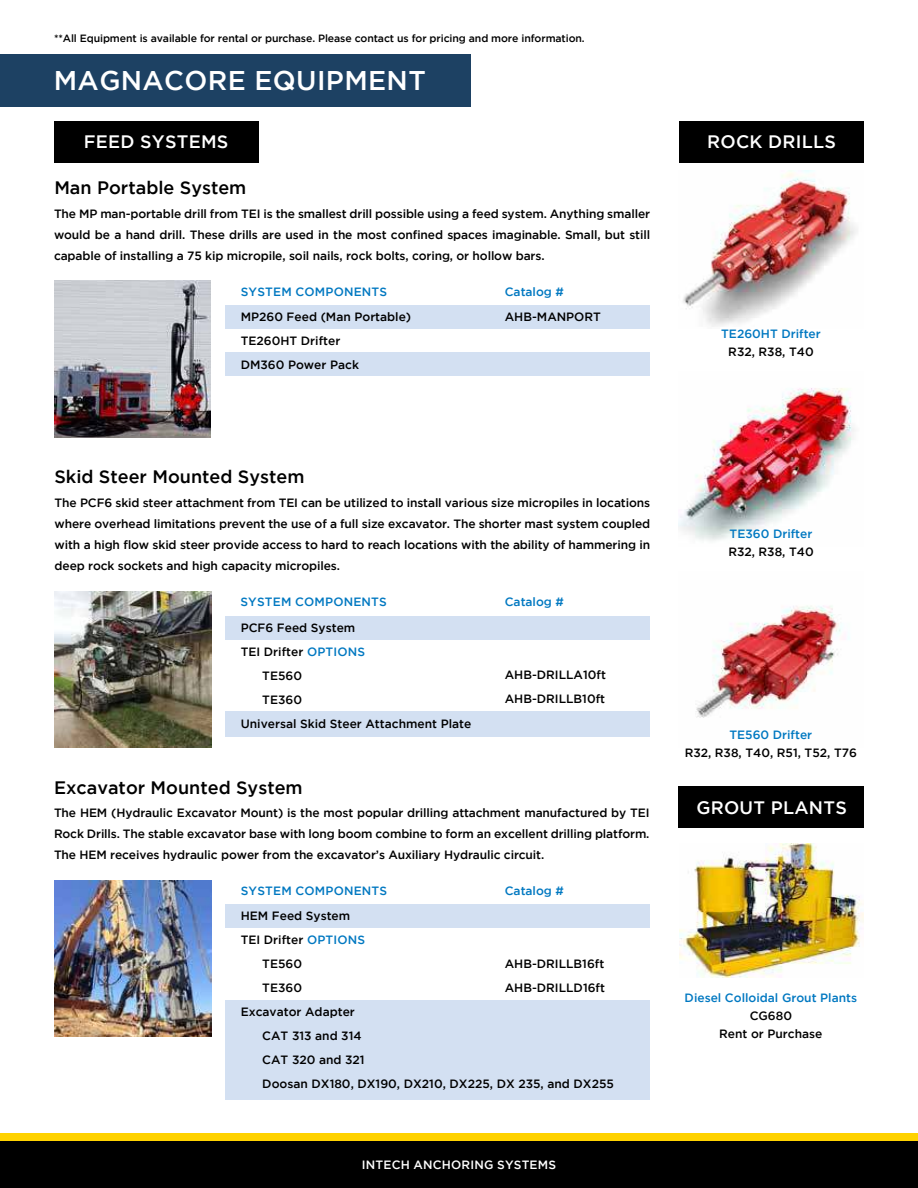
<style>
.page{position:relative;width:918px;height:1188px;background:#fff}
.page>*{position:absolute;margin:0;border:0;box-sizing:border-box;transform-origin:0 0}
.t1{font:500 27px "Gotham";letter-spacing:.015em;color:#fff}
.t2{font:500 18px "Gotham";color:#000}
.t3{font:500 18px "Gotham";letter-spacing:.015em;color:#fff}
.t4{font:500 12px/21px "Gotham";color:#000}
.t5{font:500 12px "Gotham";color:#0078c1}
.t6{font:500 12px "Gotham";letter-spacing:.015em;color:#fff}
.t7{font:500 10.5px "Gotham";letter-spacing:-.01em;color:#000}
.s1{color:#0078c1}
</style>
<div class="page">
<img style="left:683px;top:171px;width:174px;height:156px">
<div style="left:226px;top:1000px;width:424px;height:99px;background:#d3e0f2"></div>
<div style="left:226px;top:904px;width:424px;height:24px;background:#d3e0f2"></div>
<div style="left:226px;top:352px;width:424px;height:24px;background:#d3e0f2"></div>
<div style="left:226px;top:305px;width:424px;height:24px;background:#d3e0f2"></div>
<div style="left:226px;top:711px;width:424px;height:25px;background:#d3e0f2"></div>
<div style="left:226px;top:616px;width:424px;height:24px;background:#d3e0f2"></div>
<img style="left:678px;top:388px;width:176px;height:153px">
<img style="left:696px;top:606px;width:154px;height:112px">
<img style="left:54px;top:880px;width:157px;height:157px">
<img style="left:54px;top:280px;width:157px;height:157px">
<img style="left:54px;top:591px;width:157px;height:157px">
<div style="left:0;top:54px;width:471px;height:52px;background:#1d4163"></div>
<div style="left:54px;top:121px;width:205px;height:41px;background:#000"></div>
<div style="left:679px;top:121px;width:185px;height:41px;background:#000"></div>
<div style="left:0;top:1135px;width:918px;height:53px;background:#000"></div>
<div style="left:0;top:1134px;width:918px;height:7px;background:#ffd200"></div>
<img style="left:679px;top:843px;width:185px;height:135px">
<div style="left:678px;top:787px;width:186px;height:41px;background:#000"></div>
<p class="t7" style="left:54px;top:34px;width:532px">**All Equipment is available for rental or purchase. Please contact us for pricing and more information.</p>
<h1 class="t1" style="left:54px;top:68px;width:374px">MAGNACORE EQUIPMENT</h1>
<h2 class="t3" style="left:84px;top:134px;width:146px">FEED SYSTEMS</h2>
<h2 class="t3" style="left:707px;top:134px;width:130px">ROCK DRILLS</h2>
<h2 class="t2" style="left:54px;top:179px;width:194px">Man Portable System</h2>
<p class="t4" style="left:54px;top:203px;width:598px;text-align:justify">The MP man-portable drill from TEI is the smallest drill possible using a feed system. Anything smaller would be a hand drill. These drills are used in the most confined spaces imaginable. Small, but still capable of installing a 75 kip micropile, soil nails, rock bolts, coring, or hollow bars.</p>
<p class="t5" style="left:505px;top:286px;width:61px">Catalog #</p>
<p class="t4" style="left:505px;top:306px;width:98px">AHB-MANPORT</p>
<p class="t5" style="left:241px;top:286px;width:148px">SYSTEM COMPONENTS</p>
<p class="t4" style="left:241px;top:305px;width:172px;line-height:24px">MP260 Feed (Man Portable)<br>TE260HT Drifter<br>DM360 Power Pack</p>
<p class="t5" style="left:721px;top:328px;width:101px">TE260HT Drifter</p>
<p class="t4" style="left:728px;top:342px;width:87px">R32, R38, T40</p>
<h2 class="t2" style="left:54px;top:469px;width:252px">Skid Steer Mounted System</h2>
<p class="t4" style="left:55px;top:493px;width:597px;text-align:justify">The PCF6 skid steer attachment from TEI can be utilized to install various size micropiles in locations where overhead limitations prevent the use of a full size excavator. The shorter mast system coupled with a high flow skid steer provide access to hard to reach locations with the ability of hammering in deep rock sockets and high capacity micropiles.</p>
<p class="t5" style="left:240px;top:597px;width:148px">SYSTEM COMPONENTS</p>
<p class="t4" style="left:241px;top:617px;width:116px">PCF6 Feed System</p>
<p class="t4" style="left:241px;top:641px;width:126px">TEI Drifter <span class="s1">OPTIONS</span></p>
<p class="t4" style="left:262px;top:665px;width:41px">TE560</p>
<p class="t4" style="left:262px;top:689px;width:41px">TE360</p>
<p class="t4" style="left:241px;top:713px;width:232px">Universal Skid Steer Attachment Plate</p>
<h2 class="t2" style="left:54px;top:780px;width:250px">Excavator Mounted System</h2>
<p class="t5" style="left:505px;top:597px;width:61px">Catalog #</p>
<p class="t4" style="left:505px;top:664px;width:103px;line-height:24px">AHB-DRILLA10ft<br>AHB-DRILLB10ft</p>
<p class="t4" style="left:54px;top:803px;width:597px;text-align:justify">The HEM (Hydraulic Excavator Mount) is the most popular drilling attachment manufactured by TEI Rock Drills. The stable excavator base with long boom combine to form an excellent drilling platform.<br>The HEM receives hydraulic power from the excavator’s Auxiliary Hydraulic circuit.</p>
<p class="t5" style="left:241px;top:886px;width:148px">SYSTEM COMPONENTS</p>
<p class="t5" style="left:505px;top:886px;width:61px">Catalog #</p>
<p class="t4" style="left:241px;top:906px;width:111px">HEM Feed System</p>
<p class="t4" style="left:241px;top:930px;width:126px">TEI Drifter <span class="s1">OPTIONS</span></p>
<p class="t4" style="left:262px;top:954px;width:41px">TE560</p>
<p class="t4" style="left:262px;top:978px;width:41px">TE360</p>
<p class="t4" style="left:241px;top:1002px;width:116px">Excavator Adapter</p>
<p class="t4" style="left:262px;top:1026px;width:101px">CAT 313 and 314</p>
<p class="t4" style="left:262px;top:1050px;width:104px">CAT 320 and 321</p>
<p class="t4" style="left:262px;top:1074px;width:353px">Doosan DX180, DX190, DX210, DX225, DX 235, and DX255</p>
<p class="t4" style="left:505px;top:952px;width:102px;line-height:24px">AHB-DRILLB16ft<br>AHB-DRILLD16ft</p>
<p class="t6" style="left:362px;top:1159px;width:196px">INTECH ANCHORING SYSTEMS</p>
<p class="t5" style="left:730px;top:529px;width:84px">TE360 Drifter</p>
<p class="t4" style="left:728px;top:542px;width:87px">R32, R38, T40</p>
<p class="t5" style="left:729px;top:729px;width:84px">TE560 Drifter</p>
<p class="t4" style="left:685px;top:743px;width:174px">R32, R38, T40, R51, T52, T76</p>
<h2 class="t3" style="left:696px;top:800px;width:152px">GROUT PLANTS</h2>
<p class="t5" style="left:685px;top:992px;width:174px">Diesel Colloidal Grout Plants</p>
<p class="t4" style="left:719px;top:1007px;width:105px;line-height:18px;text-align:center">CG680<br>Rent or Purchase</p>
</div>
